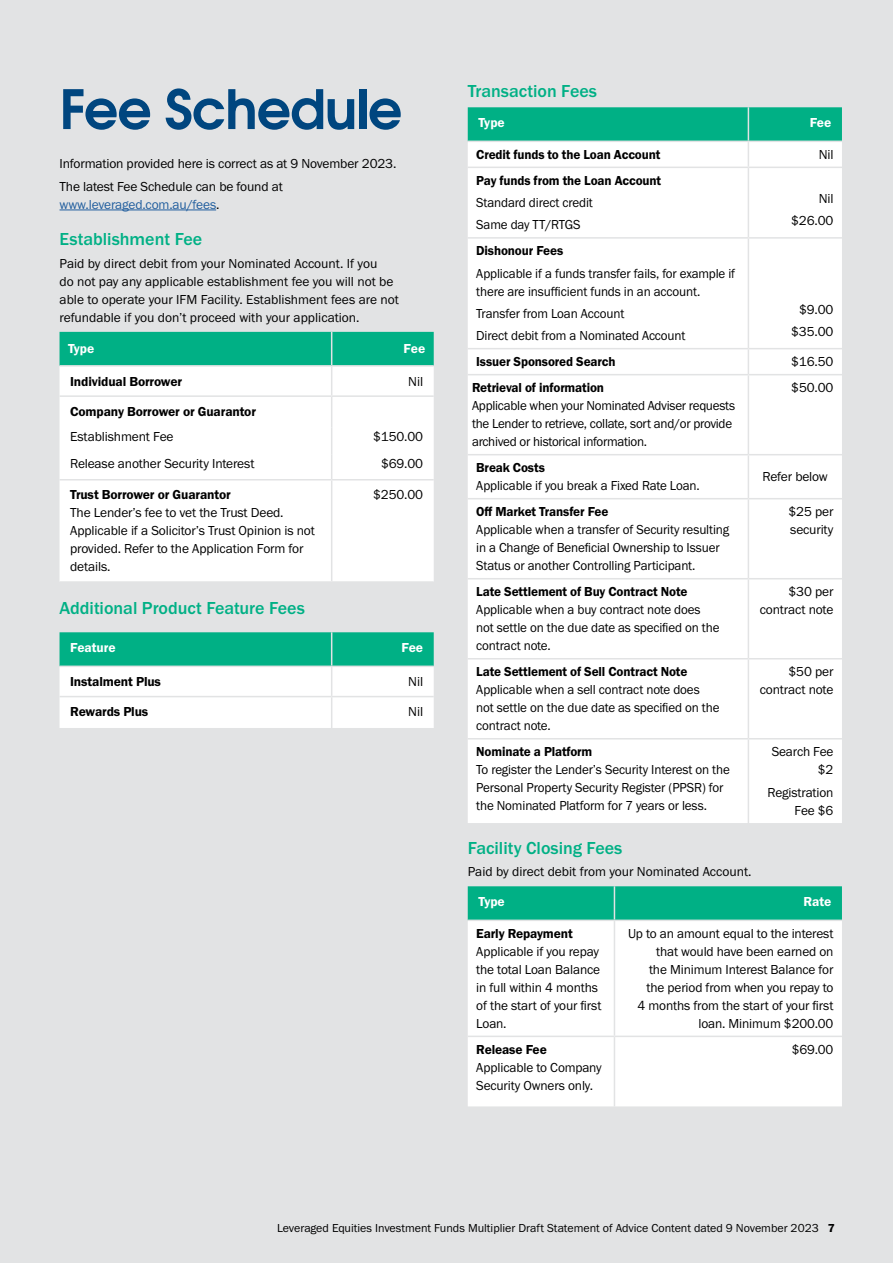
<style>
.page{position:relative;width:893px;height:1263px;background:#e2e3e4}
.page>*{position:absolute;margin:0;border:0;box-sizing:border-box;transform-origin:0 0}
.t1{font:700 54px "Te X Gyre Adventor";letter-spacing:-.02em;color:#00467f}
.t2{font:500 18px "Franklin Gothic URW";color:#00b085}
.t3{font:13.5px/18px "Franklin Gothic URW Boo";letter-spacing:-.01em;color:#000}
.t4{font:13.5px "Franklin Gothic URW Dem";letter-spacing:-.01em;color:#000}
.t5{font:13.5px "Franklin Gothic URW Dem";color:#fff}
.t6{font:13.5px "Franklin Gothic URW Boo";letter-spacing:-.01em;color:#215e9e}
.t7{font:12px "Franklin Gothic URW Boo";color:#000}
.s1{color:#000}
.s2{font-family:"Franklin Gothic URW Dem"}
</style>
<div class="page">
<hr style="left:60px;top:209px;width:156px;height:1px;background:#215e9e">
<div style="left:60px;top:397px;width:374px;height:184px;background:#fff"></div>
<svg style="left:60px;top:332px;width:374px;height:63px;background:#78d4be"></svg>
<hr style="left:331px;top:397px;width:1px;height:30px;background:#e2e3e4">
<svg style="left:331px;top:427px;width:1px;height:52px"></svg>
<hr style="left:60px;top:479px;width:272px;height:1px;background:#e2e3e4">
<hr style="left:332px;top:479px;width:102px;height:1px;background:#e2e3e4">
<hr style="left:331px;top:480px;width:1px;height:101px;background:#e2e3e4">
<svg style="left:60px;top:632px;width:374px;height:96px;background:#a5e2d3"></svg>
<hr style="left:60px;top:696px;width:272px;height:1px;background:#e2e3e4">
<hr style="left:332px;top:696px;width:102px;height:1px;background:#e2e3e4">
<hr style="left:331px;top:697px;width:1px;height:31px;background:#e2e3e4">
<div style="left:468px;top:168px;width:374px;height:655px;background:#fff"></div>
<svg style="left:468px;top:107px;width:374px;height:60px;background:#70d2ba"></svg>
<hr style="left:748px;top:168px;width:1px;height:69px;background:#e2e3e4">
<hr style="left:468px;top:237px;width:280px;height:2px;background:#e2e3e4">
<hr style="left:748px;top:237px;width:94px;height:2px;background:#e2e3e4">
<hr style="left:748px;top:239px;width:1px;height:109px;background:#e2e3e4">
<hr style="left:468px;top:348px;width:280px;height:1px;background:#e2e3e4">
<hr style="left:748px;top:348px;width:94px;height:1px;background:#e2e3e4">
<svg style="left:748px;top:349px;width:1px;height:25px"></svg>
<hr style="left:468px;top:374px;width:280px;height:1px;background:#e2e3e4">
<hr style="left:748px;top:374px;width:94px;height:1px;background:#e2e3e4">
<hr style="left:748px;top:375px;width:1px;height:79px;background:#e2e3e4">
<hr style="left:468px;top:454px;width:280px;height:1px;background:#e2e3e4">
<hr style="left:748px;top:454px;width:94px;height:1px;background:#e2e3e4">
<hr style="left:748px;top:455px;width:1px;height:43px;background:#e2e3e4">
<hr style="left:748px;top:499px;width:1px;height:79px;background:#e2e3e4">
<hr style="left:748px;top:579px;width:1px;height:79px;background:#e2e3e4">
<hr style="left:468px;top:498px;width:280px;height:1px;background:#e2e3e4">
<hr style="left:748px;top:498px;width:94px;height:1px;background:#e2e3e4">
<hr style="left:468px;top:578px;width:280px;height:1px;background:#e2e3e4">
<hr style="left:748px;top:578px;width:94px;height:1px;background:#e2e3e4">
<hr style="left:468px;top:658px;width:280px;height:1px;background:#e2e3e4">
<hr style="left:748px;top:658px;width:94px;height:1px;background:#e2e3e4">
<hr style="left:748px;top:659px;width:1px;height:79px;background:#e2e3e4">
<hr style="left:468px;top:738px;width:280px;height:1px;background:#e2e3e4">
<hr style="left:748px;top:738px;width:94px;height:1px;background:#e2e3e4">
<hr style="left:748px;top:739px;width:1px;height:84px;background:#e2e3e4">
<div style="left:468px;top:886px;width:374px;height:33px;background:#00b085"></div>
<div style="left:468px;top:921px;width:374px;height:185px;background:#fff"></div>
<hr style="left:614px;top:886px;width:1px;height:33px;background:#e2e3e4">
<hr style="left:614px;top:921px;width:1px;height:114px;background:#e2e3e4">
<hr style="left:468px;top:1035px;width:146px;height:2px;background:#e2e3e4">
<hr style="left:614px;top:1035px;width:228px;height:2px;background:#e2e3e4">
<hr style="left:614px;top:1037px;width:1px;height:69px;background:#e2e3e4">
<h1 class="t1" style="left:60px;top:62px;width:344px">Fee Schedule</h1>
<p class="t3" style="left:60px;top:152px;width:338px;line-height:22.2px">Information provided here is correct as at 9 November 2023.<br>The latest Fee Schedule can be found at</p>
<p class="t6" style="left:60px;top:196px;width:162px">www.leveraged.com.au/fees<span class="s1">.</span></p>
<h2 class="t2" style="left:60px;top:228px;width:144px">Establishment Fee</h2>
<p class="t3" style="left:60px;top:254px;width:341px">Paid by direct debit from your Nominated Account. If you<br>do not pay any applicable establishment fee you will not be able to operate your IFM Facility. Establishment fees are not refundable if you don’t proceed with your application.</p>
<p class="t5" style="left:68px;top:341px;width:28px">Type</p>
<p class="t5" style="left:404px;top:341px;width:23px">Fee</p>
<p class="t4" style="left:70px;top:373px;width:113px">Individual Borrower</p>
<p class="t3" style="left:408px;top:372px;width:16px">Nil</p>
<p class="t4" style="left:70px;top:403px;width:187px">Company Borrower or Guarantor</p>
<p class="t3" style="left:70px;top:427px;width:105px">Establishment Fee</p>
<p class="t3" style="left:373px;top:427px;width:51px">$150.00</p>
<p class="t3" style="left:70px;top:454px;width:186px">Release another Security Interest</p>
<p class="t3" style="left:381px;top:454px;width:44px">$69.00</p>
<p class="t4" style="left:70px;top:487px;width:162px">Trust Borrower or Guarantor</p>
<p class="t3" style="left:70px;top:504px;width:246px">The Lender’s fee to vet the Trust Deed.<br>Applicable if a Solicitor’s Trust Opinion is not provided. Refer to the Application Form for details.</p>
<p class="t3" style="left:373px;top:486px;width:51px">$250.00</p>
<h2 class="t2" style="left:60px;top:596px;width:247px">Additional Product Feature Fees</h2>
<p class="t5" style="left:70px;top:639px;width:47px">Feature</p>
<p class="t5" style="left:401px;top:639px;width:23px">Fee</p>
<p class="t4" style="left:70px;top:673px;width:92px">Instalment Plus</p>
<p class="t3" style="left:408px;top:672px;width:16px">Nil</p>
<p class="t4" style="left:70px;top:703px;width:80px">Rewards Plus</p>
<p class="t3" style="left:408px;top:702px;width:16px">Nil</p>
<h2 class="t2" style="left:468px;top:80px;width:131px">Transaction Fees</h2>
<p class="t5" style="left:478px;top:114px;width:28px">Type</p>
<p class="t5" style="left:810px;top:114px;width:23px">Fee</p>
<p class="t4" style="left:476px;top:146px;width:186px">Credit funds to the Loan Account</p>
<p class="t3" style="left:819px;top:145px;width:16px">Nil</p>
<p class="t4" style="left:476px;top:172px;width:186px">Pay funds from the Loan Account</p>
<p class="t3" style="left:476px;top:191px;width:118px;line-height:22.2px">Standard direct credit<br>Same day TT/RTGS</p>
<p class="t3" style="left:791px;top:187px;width:44px;line-height:22.2px;text-align:right">Nil $26.00</p>
<p class="t4" style="left:476px;top:243px;width:88px">Dishonour Fees</p>
<p class="t3" style="left:476px;top:264px;width:260px">Applicable if a funds transfer fails, for example if there are insufficient funds in an account.</p>
<p class="t3" style="left:476px;top:302px;width:211px;line-height:22.2px">Transfer from Loan Account<br>Direct debit from a Nominated Account</p>
<p class="t3" style="left:791px;top:298px;width:44px;line-height:22.2px;text-align:center">$9.00 $35.00</p>
<p class="t4" style="left:476px;top:353px;width:141px">Issuer Sponsored Search</p>
<p class="t3" style="left:791px;top:352px;width:44px">$16.50</p>
<p class="t4" style="left:472px;top:379px;width:134px">Retrieval of information</p>
<p class="t3" style="left:472px;top:396px;width:265px">Applicable when your Nominated Adviser requests the Lender to retrieve, collate, sort and/or provide archived or historical information.</p>
<p class="t3" style="left:791px;top:378px;width:44px">$50.00</p>
<p class="t4" style="left:476px;top:459px;width:70px">Break Costs</p>
<p class="t3" style="left:476px;top:476px;width:225px">Applicable if you break a Fixed Rate Loan.</p>
<p class="t4" style="left:476px;top:503px;width:134px">Off Market Transfer Fee</p>
<p class="t3" style="left:476px;top:520px;width:254px">Applicable when a transfer of Security resulting in a Change of Beneficial Ownership to Issuer<br>Status or another Controlling Participant.</p>
<p class="t4" style="left:476px;top:583px;width:213px">Late Settlement of Buy Contract Note</p>
<p class="t3" style="left:476px;top:600px;width:245px">Applicable when a buy contract note does not settle on the due date as specified on the contract note.</p>
<p class="t4" style="left:476px;top:663px;width:213px">Late Settlement of Sell Contract Note</p>
<p class="t3" style="left:476px;top:680px;width:245px">Applicable when a sell contract note does not settle on the due date as specified on the contract note.</p>
<p class="t4" style="left:476px;top:743px;width:118px">Nominate a Platform</p>
<p class="t3" style="left:476px;top:760px;width:255px">To register the Lender’s Security Interest on the<br>Personal Property Security Register (PPSR) for the Nominated Platform for 7 years or less.</p>
<p class="t3" style="left:763px;top:467px;width:67px">Refer below</p>
<p class="t3" style="left:788px;top:502px;width:47px">$25 per security</p>
<p class="t3" style="left:760px;top:582px;width:75px;text-align:right">$30 per contract note</p>
<p class="t3" style="left:760px;top:662px;width:75px;text-align:right">$50 per contract note</p>
<p class="t3" style="left:772px;top:742px;width:63px;text-align:right">Search Fee $2</p>
<p class="t3" style="left:768px;top:783px;width:67px;text-align:right">Registration<br>Fee $6</p>
<h2 class="t2" style="left:468px;top:837px;width:156px">Facility Closing Fees</h2>
<p class="t3" style="left:468px;top:862px;width:285px">Paid by direct debit from your Nominated Account.</p>
<p class="t5" style="left:478px;top:893px;width:28px">Type</p>
<p class="t5" style="left:803px;top:893px;width:29px">Rate</p>
<p class="t4" style="left:476px;top:925px;width:98px">Early Repayment</p>
<p class="t3" style="left:476px;top:942px;width:127px">Applicable if you repay the total Loan Balance in full within 4 months of the start of your first<br>Loan.</p>
<p class="t3" style="left:628px;top:924px;width:207px;text-align:right">Up to an amount equal to the interest that would have been earned on<br>the Minimum Interest Balance for the period from when you repay to<br>4 months from the start of your first loan. Minimum $200.00</p>
<p class="t4" style="left:476px;top:1041px;width:72px">Release Fee</p>
<p class="t3" style="left:476px;top:1058px;width:127px">Applicable to Company<br>Security Owners only.</p>
<p class="t3" style="left:792px;top:1040px;width:43px">$69.00</p>
<p class="t7" style="left:277px;top:1220px;width:559px">Leveraged Equities Investment Funds Multiplier Draft Statement of Advice Content dated 9 November 2023 <span class="s2">7</span></p>
</div>
